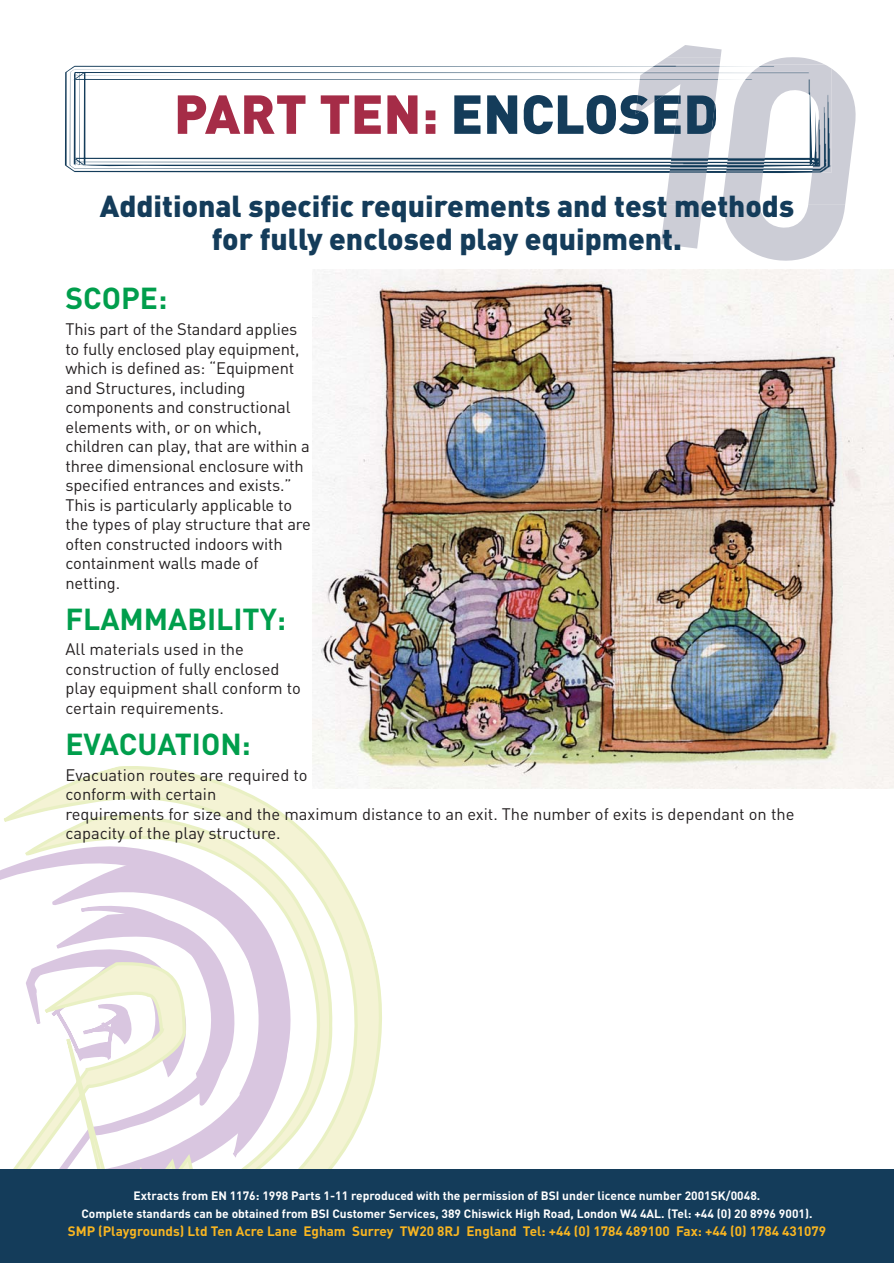
<style>
.page{position:relative;width:894px;height:1263px;background:#fff}
.page>*{position:absolute;margin:0;border:0;box-sizing:border-box;transform-origin:0 0}
.t1{font:900 54px "DIN";color:#a52c47}
.t2{font:900 30px/33px "DIN";color:#143c5a;text-align:center}
.t3{font:700 30px "DIN";color:#009e4c}
.t4{font:16.5px/19.5px "DIN";letter-spacing:-.01em;color:#231f20}
.t5{font:700 13.5px "DIN";color:#f8b521}
.t6{font:700 12px/18px "DIN";color:#fff;text-align:center}
.s1{color:#143c5a}
</style>
<div class="page">
<svg style="left:0;top:766px;width:390px;height:403px"></svg>
<svg style="left:24px;top:808px;width:308px;height:361px"></svg>
<svg style="left:0;top:905px;width:252px;height:264px"></svg>
<div style="left:0;top:1169px;width:893px;height:94px;background:#143c5a"></div>
<img style="left:313px;top:270px;width:580px;height:518px">
<svg style="left:65px;top:65px;width:570px;height:108px"></svg>
<svg style="left:661px;top:45px;width:184px;height:216px;fill:#d3d4db"></svg>
<svg style="left:635px;top:57px;width:221px;height:147px"></svg>
<h1 class="t1" style="left:174px;top:95px;width:546px">PART TEN: <span class="s1">ENCLOSED</span></h1>
<h2 class="t2" style="left:100px;top:193px;width:695px">Additional specific requirements and test methods for fully enclosed play equipment.</h2>
<h2 class="t3" style="left:65px;top:288px;width:103px">SCOPE:</h2>
<p class="t4" style="left:65px;top:322px;width:247px">This part of the Standard applies to fully enclosed play equipment, which is defined as: “Equipment and Structures, including components and constructional elements with, or on which, children can play, that are within a three dimensional enclosure with specified entrances and exists.”<br>This is particularly applicable to the types of play structure that are often constructed indoors with containment walls made of netting.</p>
<h2 class="t3" style="left:65px;top:608px;width:222px">FLAMMABILITY:</h2>
<p class="t4" style="left:65px;top:642px;width:237px">All materials used in the construction of fully enclosed play equipment shall conform to certain requirements.</p>
<h2 class="t3" style="left:65px;top:733px;width:187px">EVACUATION:</h2>
<p class="t4" style="left:65px;top:767px;width:730px">Evacuation routes are required to<br>conform with certain<br>requirements for size and the maximum distance to an exit. The number of exits is dependant on the capacity of the play structure.</p>
<p class="t6" style="left:81px;top:1188px;width:732px">Extracts from EN 1176: 1998 Parts 1-11 reproduced with the permission of BSI under licence number 2001SK/0048.<br>Complete standards can be obtained from BSI Customer Services, 389 Chiswick High Road, London W4 4AL. (Tel: +44 (0) 20 8996 9001).</p>
<p class="t5" style="left:68px;top:1226px;width:759px">SMP (Playgrounds) Ltd Ten Acre Lane Egham Surrey TW20 8RJ England Tel: +44 (0) 1784 489100 Fax: +44 (0) 1784 431079</p>
</div>
